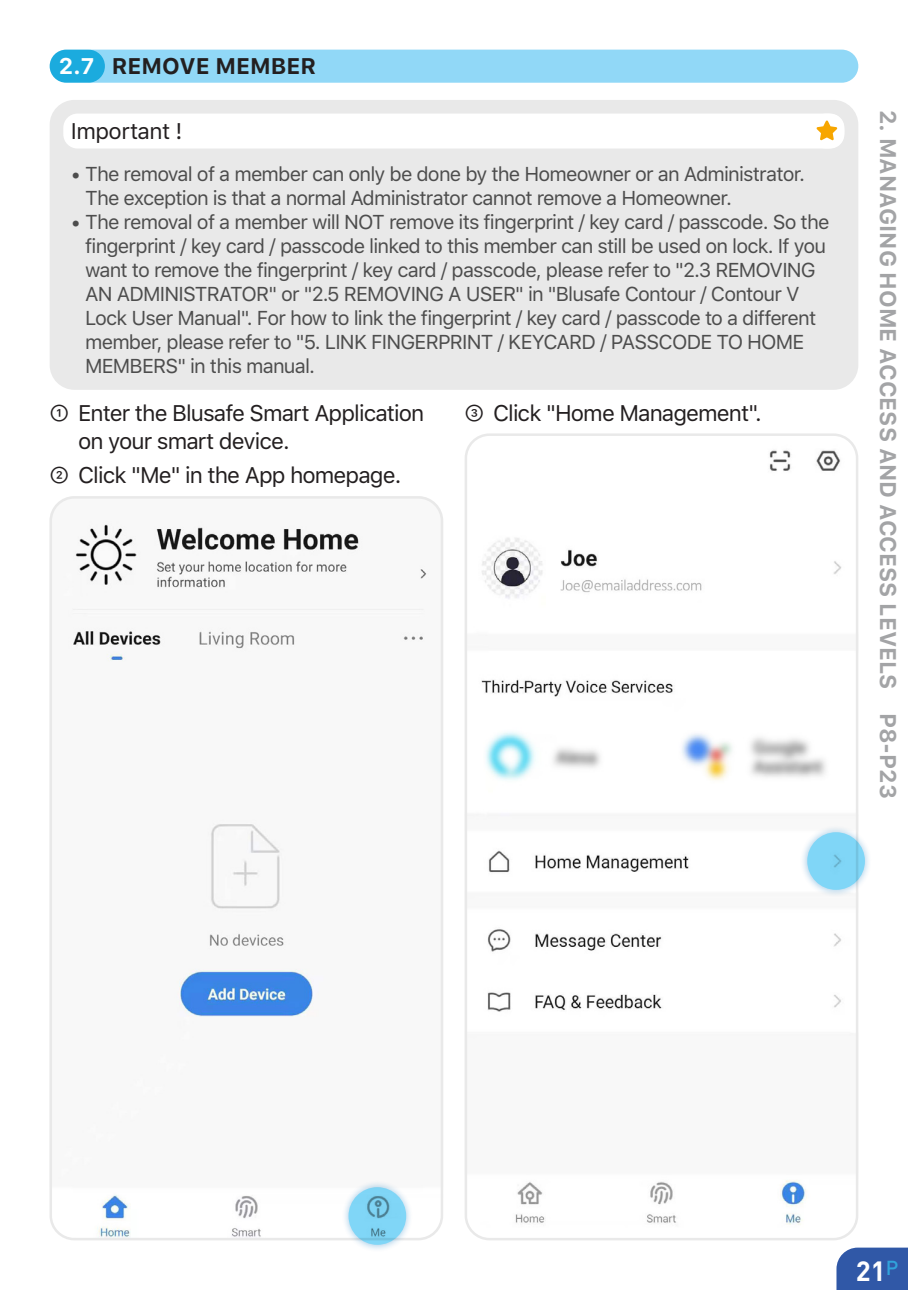
<style>
.page{position:relative;width:908px;height:1290px;background:#fff}
.page>*{position:absolute;margin:0;border:0;box-sizing:border-box;transform-origin:0 0}
.t1{font:700 27.5px "DIN";color:#fff}
.提示标{font:22.5px/27.5px "SF Pro Text";letter-spacing:-.04em;color:#231f20}
.页眉左{font:700 22.5px "SF Pro Text";color:#a3a4a6}
.页眉右{font:700 22.5px "SF Pro Text";color:#231f20}
.t2{font:20px/24px "SF Pro Text";letter-spacing:-.04em;color:#4d4d4d}
.s1{color:#fff}
</style>
<div class="page">
<div style="left:836px;top:1247px;width:71px;height:43px;background:#3058a7"></div>
<div style="left:76px;top:50px;width:781px;height:33px;background:#91d8f7;border-radius:17px"></div>
<div style="left:50px;top:50px;width:55px;height:33px;background:#1babde;border-radius:17px"></div>
<div style="left:50px;top:100px;width:807px;height:290px;background:#e9e9e9;border-radius:25px"></div>
<div style="left:63px;top:114px;width:781px;height:35px;background:#fff;border-radius:14px"></div>
<svg style="left:816px;top:120px;width:20px;height:20px"></svg>
<img style="left:467px;top:436px;width:390px;height:804px">
<div style="left:464px;top:433px;width:393px;height:807px;border:2px solid #e9e9e9;border-radius:24px"></div>
<img style="left:52px;top:499px;width:388px;height:741px">
<div style="left:49px;top:496px;width:394px;height:744px;border:2px solid #e9e9e9;border-radius:24px"></div>
<div style="left:340px;top:1180px;width:73px;height:72px;background:#0070bd;opacity:.75"></div>
<svg style="left:348px;top:1187px;width:58px;height:58px;fill:#7fd5f6"></svg>
<div style="left:799px;top:825px;width:73px;height:73px;background:#0070bd;opacity:.75"></div>
<svg style="left:806px;top:832px;width:58px;height:58px;fill:#80d6f7"></svg>
<p class="页眉右" style="left:59px;top:53px;width:258px"><span class="s1">2.7</span> REMOVE MEMBER</p>
<p class="提示标" style="left:71px;top:116px;width:113px">Important !</p>
<p class="t2" style="left:85px;top:161px;width:721px;text-indent:-14px">• The removal of a member can only be done by the Homeowner or an Administrator.<br>The exception is that a normal Administrator cannot remove a Homeowner.</p>
<p class="t2" style="left:85px;top:209px;width:745px;text-indent:-14px">• The removal of a member will NOT remove its fingerprint / key card / passcode. So the fingerprint / key card / passcode linked to this member can still be used on lock. If you want to remove the fingerprint / key card / passcode, please refer to "2.3 REMOVING AN ADMINISTRATOR" or "2.5 REMOVING A USER" in "Blusafe Contour / Contour V Lock User Manual". For how to link the fingerprint / key card / passcode to a different member, please refer to "5. LINK FINGERPRINT / KEYCARD / PASSCODE TO HOME MEMBERS" in this manual.</p>
<p class="提示标" style="left:78px;top:398px;width:348px;text-indent:-28px">① Enter the Blusafe Smart Application on your smart device.</p>
<p class="提示标" style="left:50px;top:461px;width:353px">② Click "Me" in the App homepage.</p>
<p class="提示标" style="left:464px;top:398px;width:299px">③ Click "Home Management".</p>
<p class="页眉左" style="left:900px;top:110px;width:690px;rotate:90deg">2. MANAGING HOME ACCESS AND ACCESS LEVELS P8-P23</p>
<h1 class="t1" style="left:855px;top:1252px;width:44px">21<sup>P</sup></h1>
</div>
